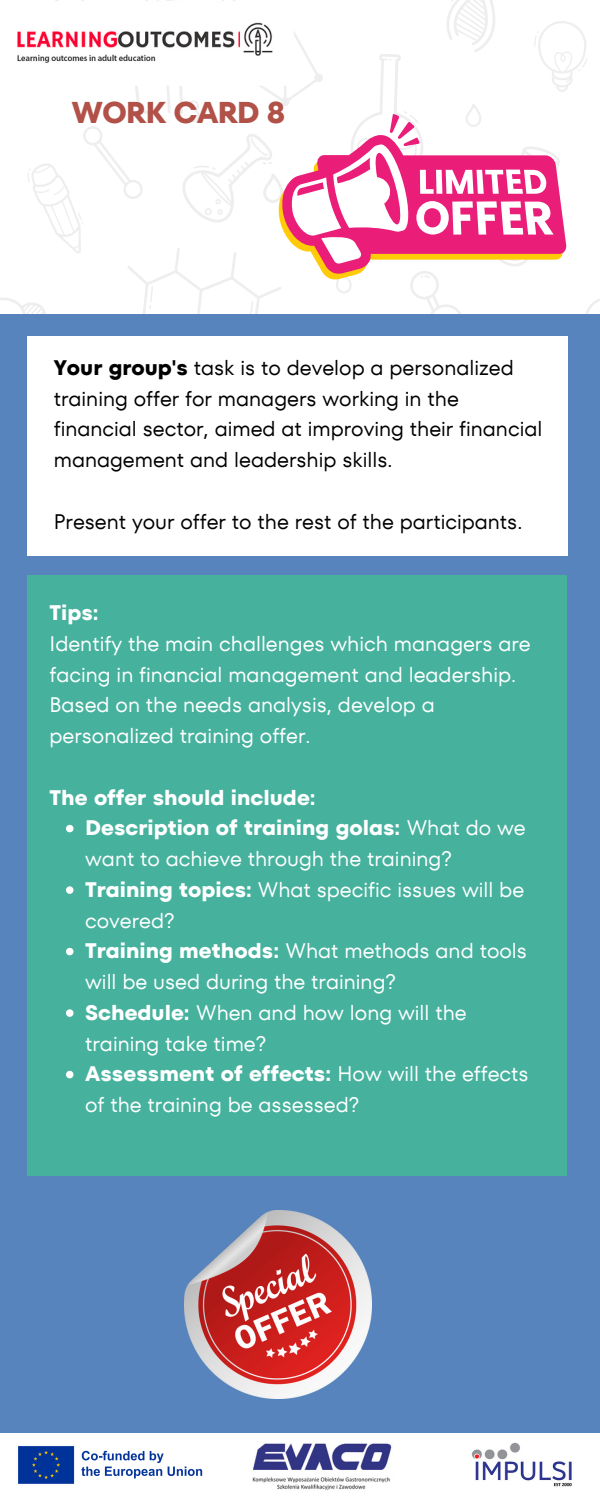
<style>
.page{position:relative;width:600px;height:1500px;background:#5784bd}
.page>*{position:absolute;margin:0;border:0;box-sizing:border-box;transform-origin:0 0}
.t1{font:700 30px "TT Fors";letter-spacing:-.035em;color:#b15148}
.t2{font:21px/30.8px "TT Fors";color:#fff}
.t3{font:21px/30.8px "TT Fors";color:#000}
.t4{font:700 21px "TT Fors";color:#fff}
.s1{font-weight:700}
</style>
<div class="page">
<div style="left:27px;top:336px;width:540px;height:220px;background:#fff"></div>
<div style="left:0;top:1433px;width:600px;height:67px;background:#fff"></div>
<img style="left:252px;top:1443px;width:140px;height:47px">
<img style="left:471px;top:1442px;width:101px;height:45px">
<svg style="left:0;top:0;width:600px;height:314px;background:#fbe6ed"></svg>
<div style="left:27px;top:575px;width:540px;height:601px;background:#46b29e"></div>
<svg style="left:66px;top:825px;width:8px;height:7px"></svg>
<svg style="left:66px;top:886px;width:8px;height:8px"></svg>
<svg style="left:66px;top:948px;width:8px;height:7px"></svg>
<svg style="left:66px;top:1009px;width:8px;height:8px"></svg>
<svg style="left:66px;top:1071px;width:8px;height:7px"></svg>
<img style="left:184px;top:1211px;width:188px;height:187px">
<img style="left:18px;top:1446px;width:185px;height:38px">
<p class="t1" style="left:72px;top:91px;width:215px">WORK CARD 8</p>
<p class="t3" style="left:54px;top:352px;width:490px"><span class="s1">Your group's</span> task is to develop a personalized training offer for managers working in the financial sector, aimed at improving their financial management and leadership skills.</p>
<p class="t3" style="left:54px;top:506px;width:470px">Present your offer to the rest of the participants.</p>
<p class="t4" style="left:50px;top:598px;width:51px">Tips:</p>
<p class="t2" style="left:50px;top:628px;width:483px">Identify the main challenges which managers are facing in financial management and leadership.</p>
<p class="t2" style="left:50px;top:690px;width:387px">Based on the needs analysis, develop a personalized training offer.</p>
<p class="t4" style="left:50px;top:783px;width:268px">The offer should include:</p>
<p class="t2" style="left:85px;top:813px;width:442px"><span class="s1">Description of training golas:</span> What do we want to achieve through the training?</p>
<p class="t2" style="left:85px;top:874px;width:441px"><span class="s1">Training topics:</span> What specific issues will be covered?</p>
<h2 class="t2" style="left:85px;top:936px;width:443px"><span class="s1">Training methods:</span> What methods and tools will be used during the training?</h2>
<p class="t2" style="left:85px;top:997px;width:383px"><span class="s1">Schedule:</span> When and how long will the training take time?</p>
<p class="t2" style="left:85px;top:1059px;width:445px"><span class="s1">Assessment of effects:</span> How will the effects of the training be assessed?</p>
</div>
